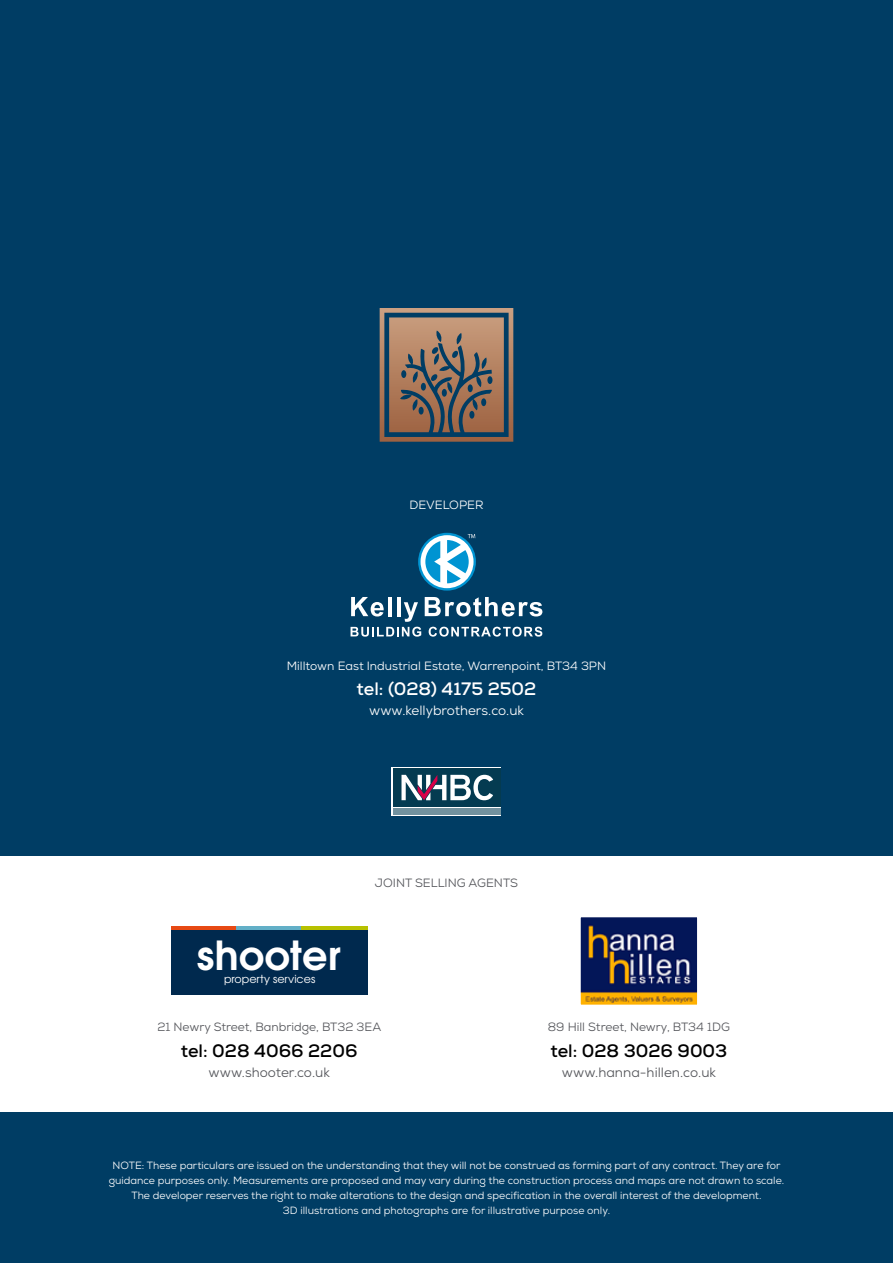
<style>
.page{position:relative;width:893px;height:1263px;background:#003d64}
.page>*{position:absolute;margin:0;border:0;box-sizing:border-box;transform-origin:0 0}
.t1{font:600 39.9px "URW Gothic L";letter-spacing:.005em;color:#fff}
.t2{font:700 18px "Nexa";color:#000}
.t3{font:700 18px "Nexa";color:#fff}
.t4{font:13.5px "Nexa";color:#54555a}
.t5{font:13.5px "Nexa";color:#fff}
.t6{font:12px "Nexa";color:#54555a}
.t7{font:12px "Nexa";color:#fff}
.t8{font:11.1px "URW Gothic L";color:#fff}
.t9{font:10.5px/15px "Nexa";color:#fff;text-align:center}
</style>
<div class="page">
<div style="left:0;top:856px;width:893px;height:255px;background:#fff"></div>
<svg style="left:380px;top:308px;width:133px;height:134px"></svg>
<svg style="left:580px;top:917px;width:118px;height:88px;background:#494759"></svg>
<div style="left:171px;top:929px;width:196px;height:65px;background:#00294e"></div>
<hr style="left:171px;top:926px;width:65px;height:3px;background:#e74914">
<hr style="left:301px;top:926px;width:66px;height:3px;background:#b7c100">
<hr style="left:236px;top:926px;width:65px;height:3px;background:#62afc7">
<svg style="left:351px;top:597px;width:191px;height:40px"></svg>
<svg style="left:418px;top:533px;width:58px;height:58px"></svg>
<div style="left:421px;top:535px;width:53px;height:53px;background:#fff;border-radius:50%"></div>
<svg style="left:425px;top:541px;width:15px;height:41px"></svg>
<svg style="left:447px;top:534px;width:28px;height:49px"></svg>
<div style="left:391px;top:767px;width:110px;height:49px;background:linear-gradient(to right,#fff,#fff)"></div>
<div style="left:393px;top:768px;width:107px;height:38px;background:#043b51"></div>
<div style="left:393px;top:808px;width:107px;height:6px;background:#72929f"></div>
<svg style="left:401px;top:775px;width:92px;height:25px"></svg>
<p class="t7" style="left:409px;top:498px;width:76px">DEVELOPER</p>
<p class="t7" style="left:287px;top:658px;width:321px">Milltown East Industrial Estate, Warrenpoint, BT34 3PN</p>
<h2 class="t3" style="left:357px;top:677px;width:181px">tel: (028) 4175 2502</h2>
<p class="t5" style="left:369px;top:702px;width:156px">www.kellybrothers.co.uk</p>
<h1 class="t1" style="left:197px;top:928px;width:145px">shooter</h1>
<p class="t8" style="left:224px;top:972px;width:93px">property services</p>
<p class="t6" style="left:375px;top:875px;width:145px">JOINT SELLING AGENTS</p>
<p class="t6" style="left:157px;top:1019px;width:225px">21 Newry Street, Banbridge, BT32 3EA</p>
<h2 class="t2" style="left:181px;top:1039px;width:178px">tel: 028 4066 2206</h2>
<p class="t4" style="left:209px;top:1063px;width:123px">www.shooter.co.uk</p>
<p class="t6" style="left:548px;top:1019px;width:184px">89 Hill Street, Newry, BT34 1DG</p>
<h2 class="t2" style="left:550px;top:1039px;width:178px">tel: 028 3026 9003</h2>
<p class="t4" style="left:562px;top:1063px;width:156px">www.hanna-hillen.co.uk</p>
<p class="t9" style="left:109px;top:1158px;width:677px">NOTE: These particulars are issued on the understanding that they will not be construed as forming part of any contract. They are for guidance purposes only. Measurements are proposed and may vary during the construction process and maps are not drawn to scale.<br>The developer reserves the right to make alterations to the design and specification in the overall interest of the development.<br>3D illustrations and photographs are for illustrative purpose only.</p>
</div>
